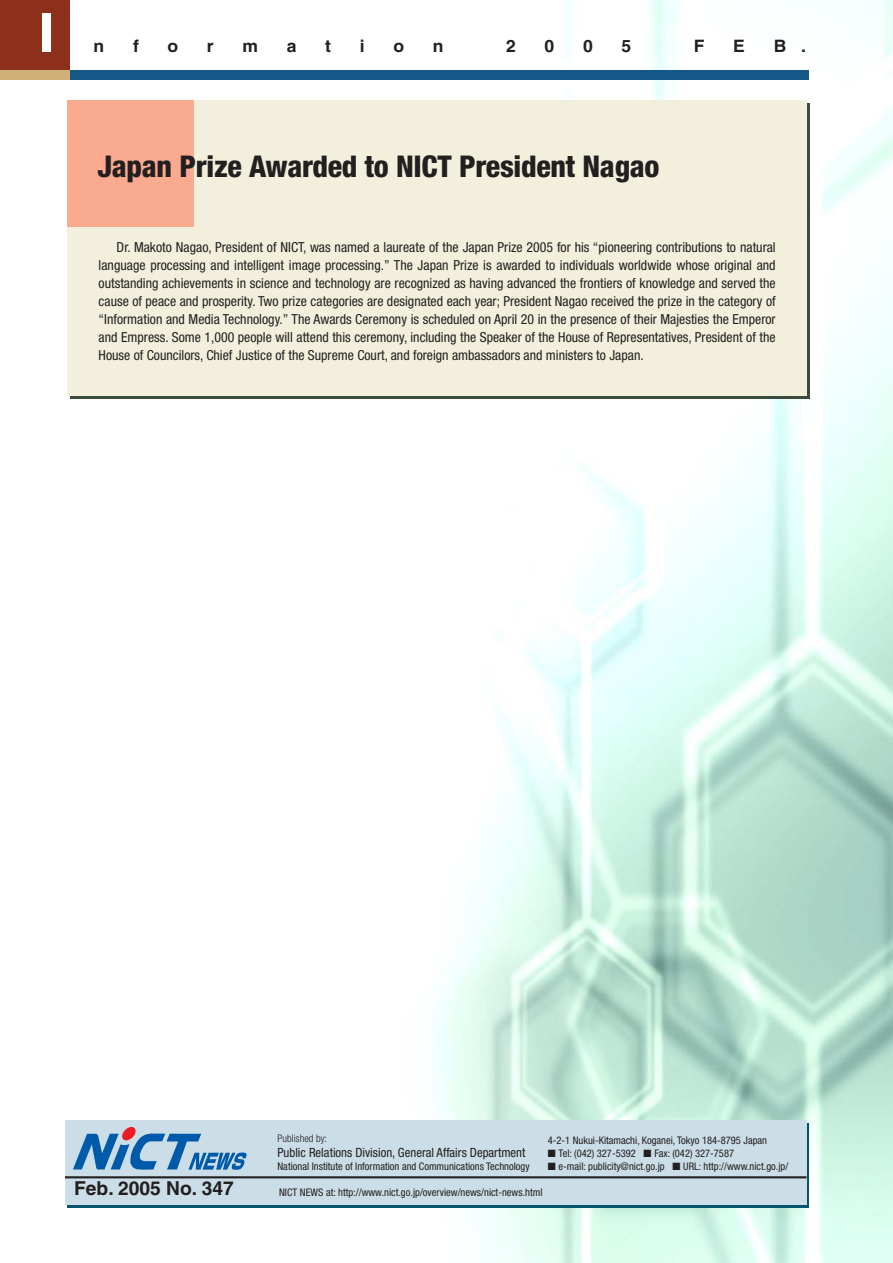
<style>
.page{position:relative;width:893px;height:1263px;background:#fff}
.page>*{position:absolute;margin:0;border:0;box-sizing:border-box;transform-origin:0 0}
.t1{font:700 53.55px "Helvetica";color:#fff}
.t2{font:800 condensed 30px "Helvetica Neue";letter-spacing:-.01em;color:#231f20}
.t3{font:700 19.2px "Helvetica";color:#231f20}
.t4{font:700 17.1px "Helvetica";color:#231f20}
.t5{font:condensed 13.8px/18px "Helvetica Neue";color:#231f20;text-align:justify}
.t6{font:condensed 12.75px "Helvetica Neue";color:#231f20}
.t7{font:condensed 10.5px "Helvetica Neue";color:#231f20}
.t8{font:300 condensed 10.5px "Helvetica Neue";color:#231f20}
</style>
<div class="page">
<img style="left:250px;top:0;width:642px;height:1263px">
<div style="left:67px;top:100px;width:739px;height:296px;background:#f2f0dc"></div>
<div style="left:69px;top:70px;width:739px;height:10px;background:#135887"></div>
<div style="left:0;top:70px;width:70px;height:10px;background:#cfae78"></div>
<div style="left:0;top:0;width:70px;height:70px;background:#8c301c"></div>
<div style="left:67px;top:100px;width:126px;height:127px;background:#f9aa8f"></div>
<div style="left:68px;top:1123px;width:741px;height:85px;background:#00546d"></div>
<div style="left:65px;top:1120px;width:741px;height:85px;background:#cbdde6"></div>
<svg style="left:73px;top:1127px;width:173px;height:43px"></svg>
<hr style="left:65px;top:1176px;width:741px;height:2px;background:#231f20">
<h1 class="t1" style="left:39px;top:14px;width:17px">I</h1>
<p class="t4" style="left:94px;top:40px;width:12px">n</p>
<p class="t4" style="left:133px;top:40px;width:7px">f</p>
<p class="t4" style="left:167px;top:40px;width:12px">o</p>
<p class="t4" style="left:207px;top:40px;width:8px">r</p>
<p class="t4" style="left:242px;top:40px;width:17px">m</p>
<p class="t4" style="left:287px;top:40px;width:11px">a</p>
<p class="t4" style="left:325px;top:40px;width:7px">t</p>
<p class="t4" style="left:360px;top:40px;width:6px">i</p>
<p class="t4" style="left:393px;top:40px;width:12px">o</p>
<p class="t4" style="left:433px;top:40px;width:12px">n</p>
<p class="t4" style="left:506px;top:40px;width:11px">2</p>
<p class="t4" style="left:544px;top:40px;width:11px">0</p>
<p class="t4" style="left:583px;top:40px;width:11px">0</p>
<p class="t4" style="left:621px;top:40px;width:11px">5</p>
<p class="t4" style="left:693px;top:40px;width:12px">F</p>
<p class="t4" style="left:733px;top:40px;width:13px">E</p>
<p class="t4" style="left:773px;top:40px;width:34px">B .</p>
<h2 class="t2" style="left:98px;top:156px;width:563px">Japan Prize Awarded to NICT President Nagao</h2>
<p class="t5" style="left:99px;top:240px;width:678px;text-indent:18px">Dr. Makoto Nagao, President of NICT, was named a laureate of the Japan Prize 2005 for his “pioneering contributions to natural language processing and intelligent image processing.” The Japan Prize is awarded to individuals worldwide whose original and outstanding achievements in science and technology are recognized as having advanced the frontiers of knowledge and served the cause of peace and prosperity. Two prize categories are designated each year; President Nagao received the prize in the category of “Information and Media Technology.” The Awards Ceremony is scheduled on April 20 in the presence of their Majesties the Emperor and Empress. Some 1,000 people will attend this ceremony, including the Speaker of the House of Representatives, President of the House of Councilors, Chief Justice of the Supreme Court, and foreign ambassadors and ministers to Japan.</p>
<h3 class="t3" style="left:74px;top:1181px;width:161px">Feb. 2005 No. 347</h3>
<p class="t8" style="left:277px;top:1135px;width:51px">Published by:</p>
<p class="t6" style="left:277px;top:1148px;width:249px">Public Relations Division, General Affairs Department</p>
<p class="t7" style="left:277px;top:1162px;width:254px">National Institute of Information and Communications Technology</p>
<p class="t7" style="left:547px;top:1137px;width:221px">4-2-1 Nukui-Kitamachi, Koganei, Tokyo 184-8795 Japan</p>
<p class="t7" style="left:547px;top:1150px;width:188px">■ Tel: (042) 327-5392 ■ Fax: (042) 327-7587</p>
<p class="t7" style="left:547px;top:1162px;width:242px">■ e-mail: publicity@nict.go.jp ■ URL: http://www.nict.go.jp/</p>
<p class="t7" style="left:279px;top:1188px;width:265px">NICT NEWS at: http://www.nict.go.jp/overview/news/nict-news.html</p>
</div>
